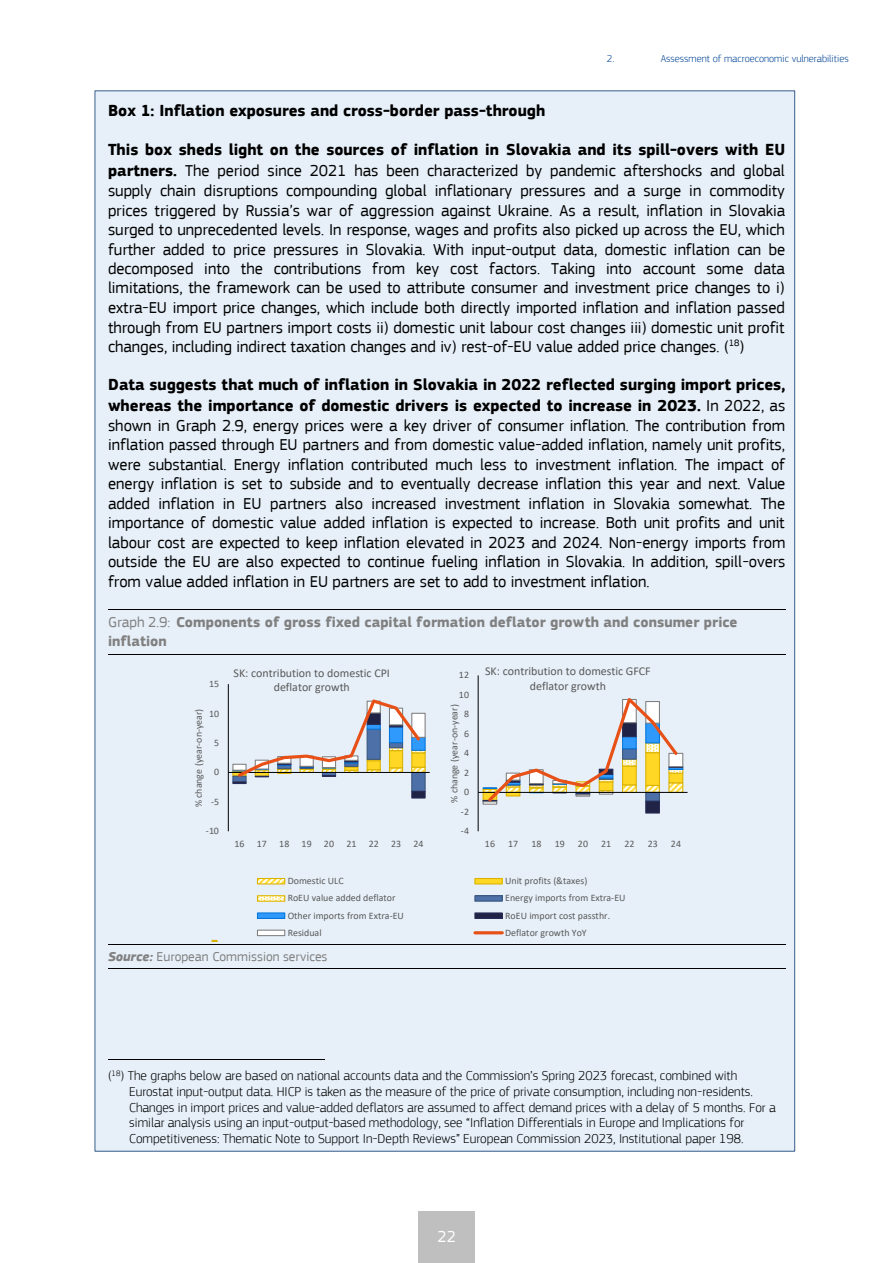
<style>
.page{position:relative;width:893px;height:1263px;background:#fff}
.page>*{position:absolute;margin:0;border:0;box-sizing:border-box;transform-origin:0 0}
.t1{font:16.5px/19.6px "EC Square Sans Pro";color:#000;text-align:justify}
.t2{font:700 16.5px "EC Square Sans Pro";color:#000}
.t3{font:16.5px "EC Square Sans Pro";color:#fff}
.t4{font:700 15px/19px "EC Square Sans Pro";color:#808080}
.t5{font:300 13.5px/15.6px "EC Square Sans Pro";color:#000}
.t6{font:13.5px "EC Square Sans Pro";letter-spacing:.005em;color:#808080}
.t7{font:12px/14.5px "Calibri";color:#595959;text-align:center}
.t8{font:300 10.5px "EC Square Sans Pro";color:#004494}
.t9{font:9.9px "Calibri";letter-spacing:.005em;color:#595959}
.s1{font-weight:700}
.s2{font-weight:400}
.s3{font-weight:700;font-style:italic}
</style>
<div class="page">
<div style="left:419px;top:1212px;width:56px;height:51px;background:#bfbfbf"></div>
<hr style="left:418px;top:1212px;width:1px;height:51px;background:#bfbfbf">
<hr style="left:475px;top:1212px;width:1px;height:51px;background:#bfbfbf">
<div style="left:95px;top:91px;width:700px;height:1060px;background:#e7f0f9"></div>
<hr style="left:108px;top:609px;width:677px;height:1px;background:#000">
<hr style="left:108px;top:654px;width:677px;height:1px;background:#000">
<hr style="left:108px;top:944px;width:677px;height:1px;background:#000">
<hr style="left:108px;top:968px;width:677px;height:1px;background:#000">
<hr style="left:108px;top:1059px;width:216px;height:1px;background:#000">
<hr style="left:478px;top:675px;width:1px;height:156px;background:#000">
<hr style="left:478px;top:792px;width:210px;height:1px;background:#000">
<svg style="left:482px;top:698px;width:202px;height:116px"></svg>
<hr style="left:228px;top:684px;width:1px;height:147px;background:#000">
<hr style="left:228px;top:772px;width:202px;height:1px;background:#000">
<svg style="left:232px;top:699px;width:194px;height:100px"></svg>
<svg style="left:259px;top:880px;width:24px;height:2px"></svg>
<div style="left:257px;top:878px;width:28px;height:6px;border:1px solid #dab200"></div>
<div style="left:475px;top:878px;width:27px;height:6px;background:#ffd724"></div>
<div style="left:474px;top:878px;width:29px;height:6px;border:1px solid #dab200"></div>
<svg style="left:259px;top:897px;width:24px;height:3px"></svg>
<div style="left:257px;top:895px;width:28px;height:7px;border:1px solid #dab200"></div>
<div style="left:475px;top:896px;width:27px;height:5px;background:#4c70a7"></div>
<div style="left:474px;top:895px;width:29px;height:7px;border:1px solid #39547d"></div>
<div style="left:257px;top:913px;width:28px;height:5px;background:#2f9afb"></div>
<div style="left:257px;top:912px;width:28px;height:7px;border:1px solid #0475db"></div>
<div style="left:475px;top:913px;width:27px;height:5px;background:#202345"></div>
<div style="left:474px;top:912px;width:29px;height:7px;border:1px solid #282c56"></div>
<div style="left:257px;top:930px;width:28px;height:6px;background:#fff"></div>
<div style="left:257px;top:930px;width:28px;height:6px;border:1px solid #7f7f7f"></div>
<hr style="left:475px;top:931px;width:27px;height:3px;background:#e75118">
<p class="t8" style="left:607px;top:53px;width:9px">2.</p>
<p class="t8" style="left:661px;top:53px;width:189px">Assessment of macroeconomic vulnerabilities</p>
<p class="t2" style="left:108px;top:101px;width:439px">Box 1: Inflation exposures and cross-border pass-through</p>
<p class="t1" style="left:108px;top:140px;width:679px"><span class="s1">This box sheds light on the sources of inflation in Slovakia and its spill-overs with EU partners.</span> The period since 2021 has been characterized by pandemic aftershocks and global supply chain disruptions compounding global inflationary pressures and a surge in commodity prices triggered by Russia’s war of aggression against Ukraine. As a result, inflation in Slovakia surged to unprecedented levels. In response, wages and profits also picked up across the EU, which further added to price pressures in Slovakia. With input-output data, domestic inflation can be decomposed into the contributions from key cost factors. Taking into account some data limitations, the framework can be used to attribute consumer and investment price changes to i) extra-EU import price changes, which include both directly imported inflation and inflation passed through from EU partners import costs ii) domestic unit labour cost changes iii) domestic unit profit changes, including indirect taxation changes and iv) rest-of-EU value added price changes. (<sup>18</sup>)</p>
<p class="t1" style="left:108px;top:374px;width:679px"><span class="s1">Data suggests that much of inflation in Slovakia in 2022 reflected surging import prices, whereas the importance of domestic drivers is expected to increase in 2023.</span> In 2022, as shown in Graph 2.9, energy prices were a key driver of consumer inflation. The contribution from inflation passed through EU partners and from domestic value-added inflation, namely unit profits, were substantial. Energy inflation contributed much less to investment inflation. The impact of energy inflation is set to subside and to eventually decrease inflation this year and next. Value added inflation in EU partners also increased investment inflation in Slovakia somewhat. The importance of domestic value added inflation is expected to increase. Both unit profits and unit labour cost are expected to keep inflation elevated in 2023 and 2024. Non-energy imports from outside the EU are also expected to continue fueling inflation in Slovakia. In addition, spill-overs from value added inflation in EU partners are set to add to investment inflation.</p>
<p class="t4" style="left:108px;top:612px;width:631px"><span class="s2">Graph 2.9:</span> Components of gross fixed capital formation deflator growth and consumer price inflation</p>
<p class="t9" style="left:209px;top:680px;width:12px">15</p>
<p class="t9" style="left:194px;top:807px;width:100px;rotate:-90deg">% change (year-on-year)</p>
<p class="t9" style="left:209px;top:709px;width:12px">10</p>
<p class="t9" style="left:214px;top:739px;width:7px">5</p>
<p class="t9" style="left:214px;top:768px;width:7px">0</p>
<p class="t9" style="left:211px;top:797px;width:10px">-5</p>
<p class="t9" style="left:206px;top:827px;width:15px">-10</p>
<p class="t7" style="left:234px;top:666px;width:158px">SK: contribution to domestic CPI deflator growth</p>
<p class="t9" style="left:234px;top:840px;width:191px">16 17 18 19 20 21 22 23 24</p>
<p class="t9" style="left:459px;top:671px;width:12px">12</p>
<p class="t9" style="left:459px;top:690px;width:12px">10</p>
<p class="t9" style="left:450px;top:803px;width:100px;rotate:-90deg">% change (year-on-year)</p>
<p class="t9" style="left:464px;top:710px;width:7px">8</p>
<p class="t9" style="left:464px;top:729px;width:7px">6</p>
<p class="t9" style="left:464px;top:749px;width:7px">4</p>
<p class="t9" style="left:464px;top:768px;width:7px">2</p>
<p class="t9" style="left:464px;top:788px;width:7px">0</p>
<p class="t9" style="left:461px;top:807px;width:10px">-2</p>
<p class="t9" style="left:461px;top:827px;width:10px">-4</p>
<p class="t7" style="left:485px;top:665px;width:167px">SK: contribution to domestic GFCF deflator growth</p>
<p class="t9" style="left:485px;top:840px;width:12px">16</p>
<p class="t9" style="left:508px;top:840px;width:12px">17</p>
<p class="t9" style="left:531px;top:840px;width:12px">18</p>
<p class="t9" style="left:555px;top:840px;width:12px">19</p>
<p class="t9" style="left:578px;top:840px;width:12px">20</p>
<p class="t9" style="left:601px;top:840px;width:12px">21</p>
<p class="t9" style="left:624px;top:840px;width:12px">22</p>
<p class="t9" style="left:648px;top:840px;width:12px">23</p>
<p class="t9" style="left:671px;top:840px;width:12px">24</p>
<p class="t9" style="left:288px;top:877px;width:58px">Domestic ULC</p>
<p class="t9" style="left:505px;top:877px;width:84px">Unit profits (&amp;taxes)</p>
<p class="t9" style="left:288px;top:894px;width:109px">RoEU value added deflator</p>
<p class="t9" style="left:505px;top:894px;width:122px">Energy imports from Extra-EU</p>
<p class="t9" style="left:288px;top:911px;width:118px">Other imports from Extra-EU</p>
<p class="t9" style="left:505px;top:911px;width:107px">RoEU import cost passthr.</p>
<p class="t9" style="left:288px;top:928px;width:35px">Residual</p>
<p class="t9" style="left:505px;top:928px;width:83px">Deflator growth YoY</p>
<p class="t6" style="left:108px;top:948px;width:221px"><span class="s3">Source:</span> European Commission services</p>
<p class="t5" style="left:129px;top:1068px;width:648px;text-indent:-21px">(<sup>18</sup>) The graphs below are based on national accounts data and the Commission’s Spring 2023 forecast, combined with Eurostat input-output data. HICP is taken as the measure of the price of private consumption, including non-residents.<br>Changes in import prices and value-added deflators are assumed to affect demand prices with a delay of 5 months. For a similar analysis using an input-output-based methodology, see “Inflation Differentials in Europe and Implications for Competitiveness: Thematic Note to Support In-Depth Reviews” European Commission 2023, Institutional paper 198.</p>
<p class="t3" style="left:438px;top:1227px;width:20px">22</p>
</div>
